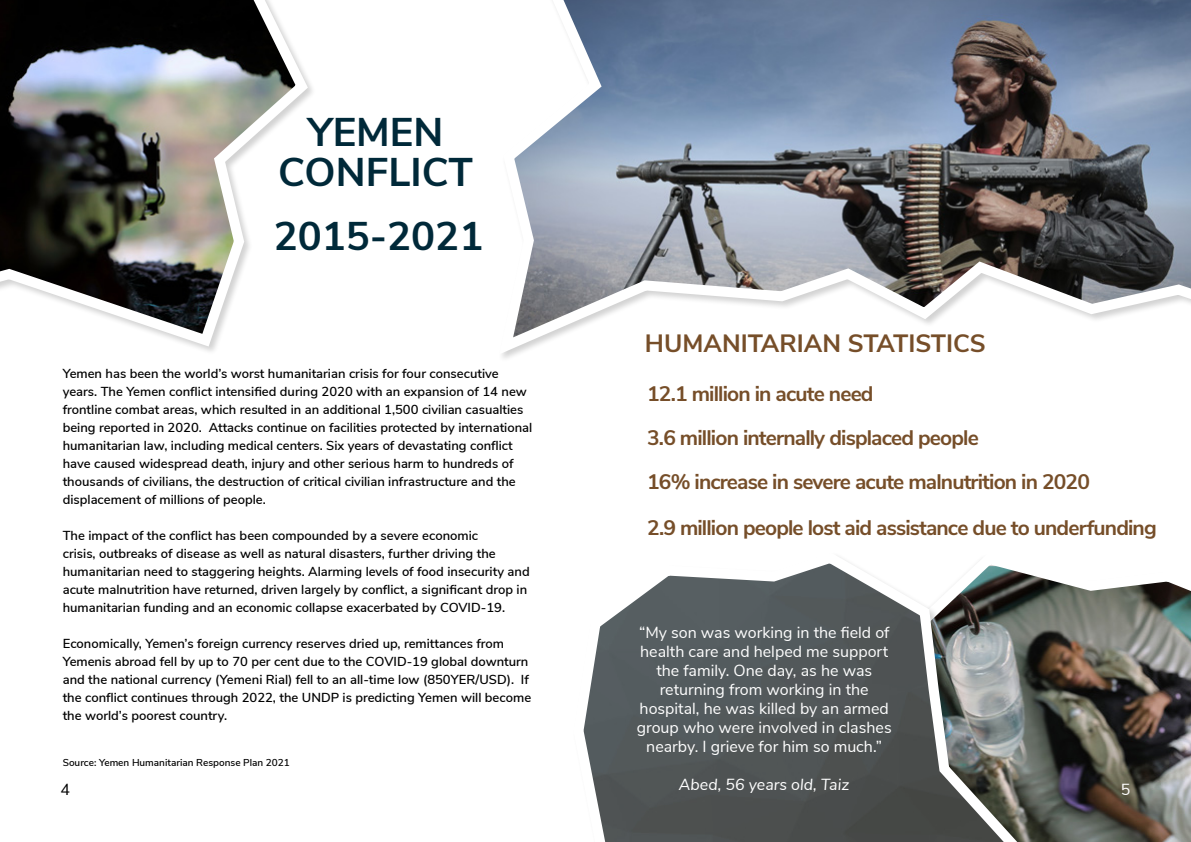
<style>
.page{position:relative;width:1191px;height:842px;background:#fff}
.page>*{position:absolute;margin:0;border:0;box-sizing:border-box;transform-origin:0 0}
.t1{font:700 40px/40px "Nunito Sans";color:#002939;text-align:center}
.t2{font:700 25px "Nunito Sans";color:#764e29}
.t3{font:700 21px/44px "Nunito Sans";letter-spacing:-.04em;color:#764e29}
.t4{font:16px/19px "Nunito Sans";color:#fff;text-align:center}
.t5{font:italic 16px "Nunito Sans";color:#fff}
.t6{font:16px "Nunito Sans";color:#000}
.t7{font:600 13px/18px "Nunito Sans";color:#000}
.t8{font:600 10px "Nunito Sans";color:#000}
</style>
<div class="page">
<svg style="left:502px;top:0;width:689px;height:358px"></svg>
<img style="left:1049px;top:580px;width:142px;height:262px">
<img style="left:0;top:0;width:313px;height:352px">
<svg style="left:583px;top:557px;width:466px;height:285px;background:#6d7272"></svg>
<h1 class="t1" style="left:278px;top:109px;width:196px">YEMEN<br>CONFLICT</h1>
<h1 class="t1" style="left:274px;top:213px;width:211px">2015-2021</h1>
<p class="t7" style="left:63px;top:363px;width:471px">Yemen has been the world’s worst humanitarian crisis for four consecutive years. The Yemen conflict intensified during 2020 with an expansion of 14 new frontline combat areas, which resulted in an additional 1,500 civilian casualties being reported in 2020. Attacks continue on facilities protected by international humanitarian law, including medical centers. Six years of devastating conflict have caused widespread death, injury and other serious harm to hundreds of thousands of civilians, the destruction of critical civilian infrastructure and the displacement of millions of people.</p>
<p class="t7" style="left:63px;top:525px;width:468px">The impact of the conflict has been compounded by a severe economic<br>crisis, outbreaks of disease as well as natural disasters, further driving the humanitarian need to staggering heights. Alarming levels of food insecurity and acute malnutrition have returned, driven largely by conflict, a significant drop in humanitarian funding and an economic collapse exacerbated by COVID-19.</p>
<p class="t7" style="left:63px;top:634px;width:470px">Economically, Yemen’s foreign currency reserves dried up, remittances from Yemenis abroad fell by up to 70 per cent due to the COVID-19 global downturn and the national currency (Yemeni Rial) fell to an all-time low (850YER/USD). If the conflict continues through 2022, the UNDP is predicting Yemen will become the world’s poorest country.</p>
<p class="t8" style="left:63px;top:755px;width:229px">Source: Yemen Humanitarian Response Plan 2021</p>
<h2 class="t2" style="left:645px;top:325px;width:342px">HUMANITARIAN STATISTICS</h2>
<h3 class="t3" style="left:647px;top:370px;width:444px">12.1 million in acute need<br>3.6 million internally displaced people<br>16% increase in severe acute malnutrition in 2020</h3>
<h3 class="t3" style="left:647px;top:504px;width:511px">2.9 million people lost aid assistance due to underfunding</h3>
<p class="t4" style="left:637px;top:622px;width:256px">“My son was working in the field of health care and helped me support the family. One day, as he was returning from working in the hospital, he was killed by an armed group who were involved in clashes nearby. I grieve for him so much.”</p>
<p class="t6" style="left:61px;top:778px;width:11px">4</p>
<p class="t5" style="left:679px;top:773px;width:172px">Abed, 56 years old, Taiz</p>
<p class="t4" style="left:1120px;top:779px;width:11px">5</p>
</div>
